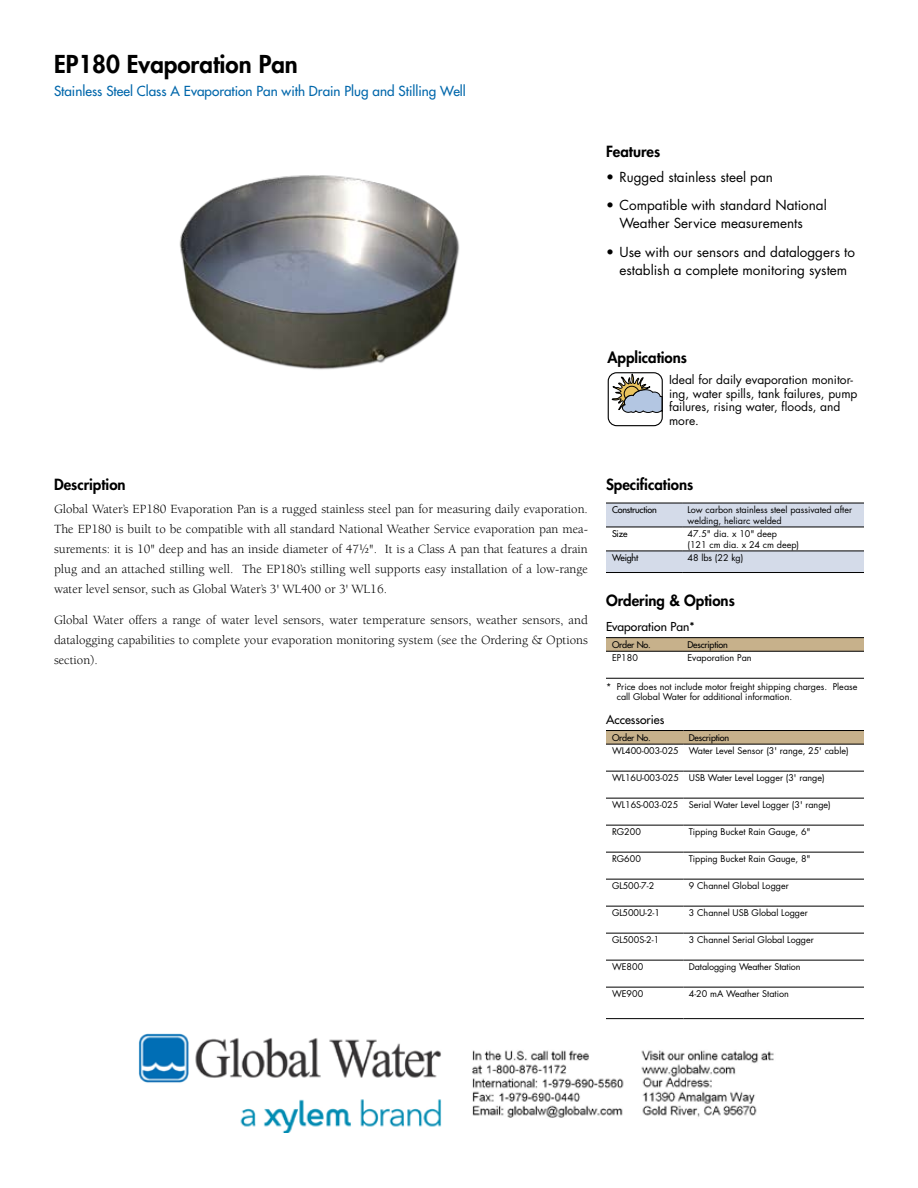
<style>
.page{position:relative;width:918px;height:1188px;background:#fff}
.page>*{position:absolute;margin:0;border:0;box-sizing:border-box;transform-origin:0 0}
.t1{font:800 24px "Futura LT";color:#000}
.t2{font:800 15px "Futura LT";color:#000}
.t3{font:13.5px/18px "Futura LT";color:#000}
.t4{font:13.5px "Futura LT";color:#0067ab}
.t5{font:12.9px/20px "Berkeley Std";color:#000;text-align:justify}
.t6{font:12px/13.5px "Futura LT";color:#000}
.t7{font:12px "Futura LT";color:#000}
.t8{font:9px/10.5px "Futura LT";color:#000}
.t9{font:9px "Futura LT";letter-spacing:-.02em;color:#000}
</style>
<div class="page">
<svg style="left:606px;top:504px;width:258px;height:68px"></svg>
<hr style="left:606px;top:503px;width:76px;height:1px;background:#000">
<hr style="left:682px;top:503px;width:182px;height:1px;background:#000">
<hr style="left:606px;top:527px;width:76px;height:1px;background:#000">
<hr style="left:682px;top:527px;width:182px;height:1px;background:#000">
<hr style="left:606px;top:551px;width:76px;height:1px;background:#000">
<hr style="left:682px;top:551px;width:182px;height:1px;background:#000">
<hr style="left:606px;top:572px;width:76px;height:1px;background:#000">
<hr style="left:682px;top:572px;width:182px;height:1px;background:#000">
<svg style="left:606px;top:638px;width:258px;height:13px"></svg>
<hr style="left:606px;top:637px;width:76px;height:1px;background:#000">
<hr style="left:682px;top:637px;width:182px;height:1px;background:#000">
<hr style="left:606px;top:651px;width:76px;height:1px;background:#000">
<hr style="left:682px;top:651px;width:182px;height:1px;background:#000">
<hr style="left:606px;top:678px;width:76px;height:1px;background:#000">
<hr style="left:682px;top:678px;width:182px;height:1px;background:#000">
<svg style="left:606px;top:731px;width:258px;height:13px"></svg>
<hr style="left:606px;top:730px;width:77px;height:1px;background:#000">
<hr style="left:683px;top:730px;width:181px;height:1px;background:#000">
<hr style="left:606px;top:744px;width:77px;height:1px;background:#000">
<hr style="left:683px;top:744px;width:181px;height:1px;background:#000">
<hr style="left:606px;top:771px;width:77px;height:1px;background:#000">
<hr style="left:683px;top:771px;width:181px;height:1px;background:#000">
<hr style="left:606px;top:798px;width:77px;height:1px;background:#000">
<hr style="left:683px;top:798px;width:181px;height:1px;background:#000">
<hr style="left:606px;top:825px;width:77px;height:1px;background:#000">
<hr style="left:683px;top:825px;width:181px;height:1px;background:#000">
<hr style="left:606px;top:852px;width:77px;height:1px;background:#000">
<hr style="left:683px;top:852px;width:181px;height:1px;background:#000">
<hr style="left:606px;top:879px;width:77px;height:1px;background:#000">
<hr style="left:683px;top:879px;width:181px;height:1px;background:#000">
<hr style="left:606px;top:906px;width:77px;height:1px;background:#000">
<hr style="left:683px;top:906px;width:181px;height:1px;background:#000">
<hr style="left:606px;top:933px;width:77px;height:1px;background:#000">
<hr style="left:683px;top:933px;width:181px;height:1px;background:#000">
<hr style="left:606px;top:960px;width:77px;height:1px;background:#000">
<hr style="left:683px;top:960px;width:181px;height:1px;background:#000">
<hr style="left:606px;top:987px;width:77px;height:1px;background:#000">
<hr style="left:683px;top:987px;width:181px;height:1px;background:#000">
<hr style="left:606px;top:1018px;width:77px;height:1px;background:#000">
<hr style="left:683px;top:1018px;width:181px;height:1px;background:#000">
<div style="left:608px;top:372px;width:55px;height:54px;border:1px solid #000;border-radius:8px"></div>
<svg style="left:611px;top:374px;width:52px;height:39px"></svg>
<img style="left:179px;top:175px;width:281px;height:195px">
<img style="left:138px;top:1033px;width:636px;height:99px">
<h1 class="t1" style="left:54px;top:48px;width:245px">EP180 Evaporation Pan</h1>
<p class="t4" style="left:54px;top:82px;width:413px">Stainless Steel Class A Evaporation Pan with Drain Plug and Stilling Well</p>
<p class="t2" style="left:606px;top:141px;width:56px">Features</p>
<p class="t3" style="left:606px;top:168px;width:168px">• Rugged stainless steel pan</p>
<p class="t3" style="left:620px;top:197px;width:209px;text-indent:-14px">• Compatible with standard National<br>Weather Service measurements</p>
<p class="t3" style="left:606px;top:243px;width:251px;text-align:center">• Use with our sensors and dataloggers to establish a complete monitoring system</p>
<p class="t2" style="left:608px;top:347px;width:81px">Applications</p>
<p class="t6" style="left:669px;top:373px;width:190px">Ideal for daily evaporation monitor&shy;ing, water spills, tank failures, pump failures, rising water, floods, and more.</p>
<p class="t2" style="left:54px;top:475px;width:73px">Description</p>
<p class="t5" style="left:54px;top:500px;width:536px">Global Water’s EP180 Evaporation Pan is a rugged stainless steel pan for measuring daily evaporation.<br>The EP180 is built to be compatible with all standard National Weather Service evaporation pan mea&shy;surements: it is 10" deep and has an inside diameter of 47½". It is a Class A pan that features a drain plug and an attached stilling well. The EP180’s stilling well supports easy installation of a low-range water level sensor, such as Global Water’s 3' WL400 or 3' WL16.</p>
<p class="t5" style="left:54px;top:610px;width:535px">Global Water offers a range of water level sensors, water temperature sensors, weather sensors, and datalogging capabilities to complete your evaporation monitoring system (see the Ordering &amp; Options section).</p>
<p class="t2" style="left:606px;top:475px;width:89px">Specifications</p>
<p class="t9" style="left:612px;top:504px;width:46px">Construction</p>
<p class="t8" style="left:688px;top:505px;width:166px">Low carbon stainless steel passivated after welding, heliarc welded</p>
<p class="t9" style="left:612px;top:528px;width:17px">Size</p>
<p class="t8" style="left:688px;top:529px;width:113px">47.5" dia. x 10" deep<br>(121 cm dia. x 24 cm deep)</p>
<p class="t9" style="left:612px;top:552px;width:28px">Weight</p>
<p class="t8" style="left:688px;top:553px;width:57px">48 lbs (22 kg)</p>
<p class="t2" style="left:606px;top:590px;width:130px">Ordering &amp; Options</p>
<p class="t7" style="left:606px;top:619px;width:90px">Evaporation Pan*</p>
<p class="t9" style="left:612px;top:639px;width:40px">Order No.</p>
<p class="t9" style="left:687px;top:639px;width:42px">Description</p>
<p class="t8" style="left:612px;top:653px;width:27px">EP180</p>
<p class="t8" style="left:687px;top:653px;width:66px">Evaporation Pan</p>
<p class="t8" style="left:617px;top:681px;width:242px;text-indent:-11px">* Price does not include motor freight shipping charges. Please call Global Water for additional information.</p>
<p class="t7" style="left:606px;top:712px;width:60px">Accessories</p>
<p class="t9" style="left:612px;top:732px;width:40px">Order No.</p>
<p class="t9" style="left:689px;top:732px;width:42px">Description</p>
<p class="t8" style="left:612px;top:746px;width:238px">WL400-003-025 Water Level Sensor (3' range, 25' cable)</p>
<p class="t8" style="left:612px;top:773px;width:214px">WL16U-003-025 USB Water Level Logger (3' range)</p>
<p class="t8" style="left:612px;top:800px;width:220px">WL16S-003-025 Serial Water Level Logger (3' range)</p>
<p class="t8" style="left:612px;top:827px;width:30px">RG200</p>
<p class="t8" style="left:689px;top:827px;width:123px">Tipping Bucket Rain Gauge, 6"</p>
<p class="t8" style="left:612px;top:854px;width:30px">RG600</p>
<p class="t8" style="left:689px;top:854px;width:123px">Tipping Bucket Rain Gauge, 8"</p>
<p class="t8" style="left:612px;top:881px;width:44px">GL500-7-2</p>
<p class="t8" style="left:689px;top:881px;width:101px">9 Channel Global Logger</p>
<p class="t8" style="left:612px;top:908px;width:49px">GL500U-2-1</p>
<p class="t8" style="left:689px;top:908px;width:121px">3 Channel USB Global Logger</p>
<p class="t8" style="left:612px;top:935px;width:49px">GL500S-2-1</p>
<p class="t8" style="left:689px;top:935px;width:127px">3 Channel Serial Global Logger</p>
<p class="t8" style="left:612px;top:962px;width:33px">WE800</p>
<p class="t8" style="left:689px;top:962px;width:113px">Datalogging Weather Station</p>
<p class="t8" style="left:612px;top:989px;width:33px">WE900</p>
<p class="t8" style="left:689px;top:989px;width:102px">4-20 mA Weather Station</p>
</div>
